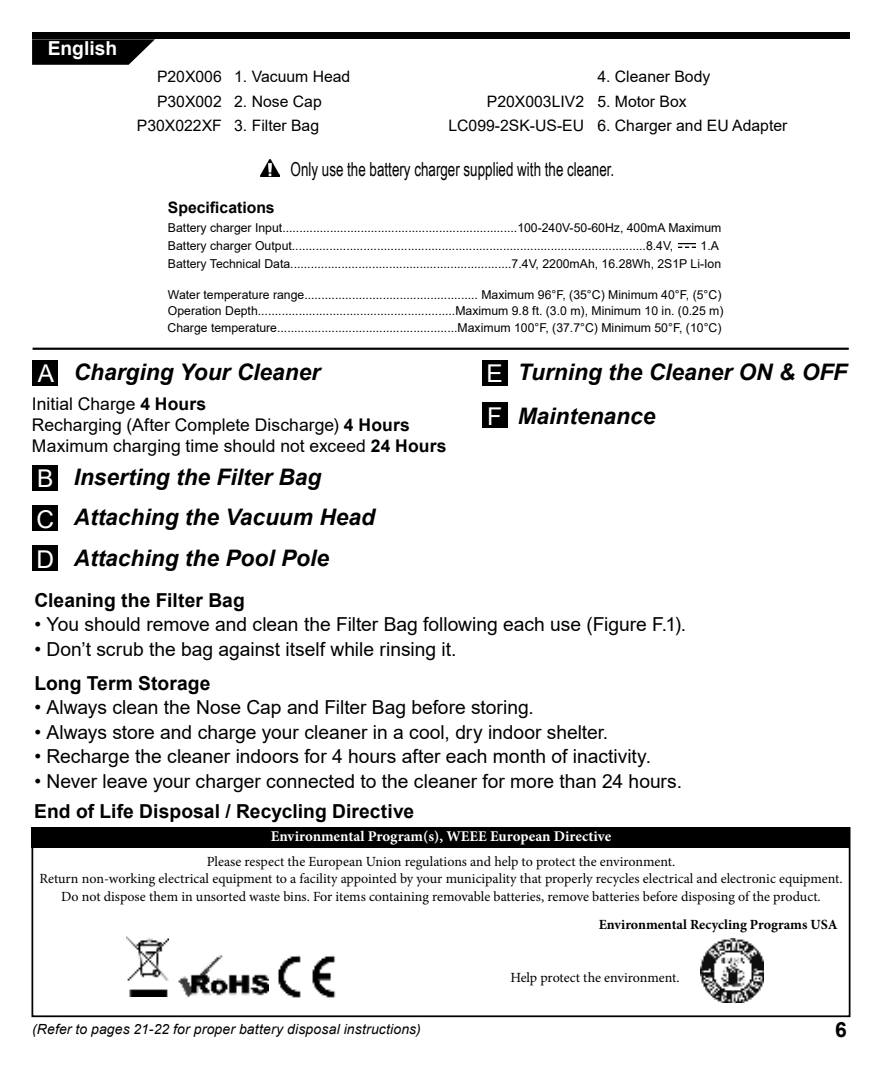
<style>
.page{position:relative;width:882px;height:1071px;background:#fff}
.page>*{position:absolute;margin:0;border:0;box-sizing:border-box;transform-origin:0 0}
.t1{font:24.5px "Arial";color:#fff}
.t2{font:italic 700 22.75px/40.4px "Arial";color:#000}
.t3{font:700 21px "Arial";color:#000}
.t4{font:19.25px "Arial";color:#000}
.t5{font:700 19.25px "Arial";letter-spacing:.005em;color:#000}
.t6{font:19.25px "Arial Narrow";color:#000;scale:.85 1}
.t7{font:700 19.25px "Arial";color:#fff}
.t8{font:17.5px/21px "Arial";letter-spacing:.005em;color:#000}
.t9{font:15.75px/24.5px "Arial";color:#000;text-align:right}
.t10{font:700 15.75px "Arial";color:#000}
.t11{font:700 14.88px "Minion Pro";color:#fff}
.t12{font:14px/17.5px "Minion Pro";color:#000;text-align:center}
.t13{font:italic 14px "Arial";letter-spacing:.01em;color:#000}
.t14{font:700 14px "Minion Pro";color:#000}
.t15{font:12.25px/16.1px "Arial";color:#000}
.s1{font-weight:400;font-style:normal;font-size:24.5px;color:#fff}
.s2{font-weight:700}
</style>
<div class="page">
<img style="left:700px;top:939px;width:63px;height:63px">
<img style="left:126px;top:936px;width:43px;height:60px">
<img style="left:178px;top:955px;width:90px;height:42px">
<img style="left:278px;top:955px;width:58px;height:43px">
<svg style="left:32px;top:39px;width:123px;height:26px"></svg>
<div style="left:32px;top:32px;width:817px;height:7px;background:#000"></div>
<div style="left:33px;top:360px;width:25px;height:26px;background:#000"></div>
<div style="left:33px;top:465px;width:25px;height:26px;background:#000"></div>
<div style="left:33px;top:505px;width:25px;height:26px;background:#000"></div>
<div style="left:33px;top:546px;width:25px;height:25px;background:#000"></div>
<div style="left:482px;top:360px;width:25px;height:26px;background:#000"></div>
<div style="left:482px;top:402px;width:25px;height:26px;background:#000"></div>
<hr style="left:33px;top:348px;width:816px;height:2px;background:#000">
<div style="left:32px;top:827px;width:819px;height:190px;border:2px solid #000"></div>
<div style="left:32px;top:827px;width:819px;height:20px;background:#000"></div>
<img style="left:260px;top:159px;width:20px;height:18px">
<img style="left:679px;top:244px;width:17px;height:3px">
<h3 class="t7" style="left:48px;top:41px;width:71px">English</h3>
<p class="t9" style="left:137px;top:66px;width:86px">P20X006<br>P30X002<br>P30X022XF</p>
<p class="t9" style="left:234px;top:66px;width:118px">1. Vacuum Head</p>
<p class="t9" style="left:234px;top:90px;width:89px">2. Nose Cap</p>
<p class="t9" style="left:234px;top:115px;width:86px">3. Filter Bag</p>
<p class="t9" style="left:448px;top:90px;width:137px">P20X003LIV2<br>LC099-2SK-US-EU</p>
<p class="t9" style="left:597px;top:66px;width:114px">4. Cleaner Body</p>
<p class="t9" style="left:597px;top:90px;width:91px">5. Motor Box</p>
<p class="t9" style="left:597px;top:115px;width:191px">6. Charger and EU Adapter</p>
<h3 class="t6" style="left:291px;top:162px;width:382px">Only use the battery charger supplied with the cleaner.</h3>
<p class="t10" style="left:168px;top:196px;width:108px">Specifications</p>
<p class="t15" style="left:168px;top:239px;width:507px">Battery charger Output........................................................................................................8.4V,</p>
<p class="t15" style="left:701px;top:239px;width:20px">1.A</p>
<p class="t15" style="left:168px;top:288px;width:557px">Water temperature range................................................... Maximum 96°F, (35°C) Minimum 40°F, (5°C)<br>Operation Depth..........................................................Maximum 9.8 ft. (3.0 m), Minimum 10 in. (0.25 m)</p>
<p class="t15" style="left:168px;top:221px;width:555px">Battery charger Input.....................................................................100-240V-50-60Hz, 400mA Maximum</p>
<p class="t15" style="left:168px;top:257px;width:555px">Battery Technical Data.................................................................7.4V, 2200mAh, 16.28Wh, 2S1P Li-Ion</p>
<p class="t15" style="left:168px;top:320px;width:555px">Charge temperature.....................................................Maximum 100°F, (37.7°C) Minimum 50°F, (10°C)</p>
<h2 class="t2" style="left:38px;top:354px;width:284px"><span class="s1">A</span> Charging Your Cleaner</h2>
<h3 class="t8" style="left:32px;top:395px;width:416px">Initial Charge <span class="s2">4 Hours<br></span>Recharging (After Complete Discharge) <span class="s2">4 Hours<br></span>Maximum charging time should not exceed <span class="s2">24 Hours</span></h3>
<h2 class="t2" style="left:37px;top:459px;width:340px"><span class="s1">B</span> Inserting the Filter Bag<br><span class="s1">C</span> Attaching the Vacuum Head</h2>
<h1 class="t1" style="left:37px;top:550px;width:19px">D</h1>
<h2 class="t2" style="left:74px;top:540px;width:257px">Attaching the Pool Pole</h2>
<h1 class="t1" style="left:486px;top:365px;width:18px">E</h1>
<h1 class="t1" style="left:487px;top:407px;width:16px">F</h1>
<h2 class="t2" style="left:518px;top:352px;width:331px;line-height:43.9px">Turning the Cleaner ON &amp; OFF<br>Maintenance</h2>
<h3 class="t5" style="left:34px;top:593px;width:212px">Cleaning the Filter Bag</h3>
<h3 class="t4" style="left:34px;top:617px;width:653px">• You should remove and clean the Filter Bag following each use (Figure F.1).</h3>
<h3 class="t4" style="left:34px;top:642px;width:424px">• Don’t scrub the bag against itself while rinsing it.</h3>
<h3 class="t5" style="left:34px;top:676px;width:178px">Long Term Storage</h3>
<h3 class="t4" style="left:34px;top:700px;width:501px">• Always clean the Nose Cap and Filter Bag before storing.</h3>
<h3 class="t4" style="left:34px;top:725px;width:575px">• Always store and charge your cleaner in a cool, dry indoor shelter.</h3>
<h3 class="t4" style="left:34px;top:749px;width:618px">• Recharge the cleaner indoors for 4 hours after each month of inactivity.</h3>
<h3 class="t4" style="left:34px;top:774px;width:649px">• Never leave your charger connected to the cleaner for more than 24 hours.</h3>
<h3 class="t5" style="left:34px;top:804px;width:381px">End of Life Disposal / Recycling Directive</h3>
<p class="t11" style="left:271px;top:831px;width:342px">Environmental Program(s), WEEE European Directive</p>
<p class="t12" style="left:39px;top:854px;width:805px">Please respect the European Union regulations and help to protect the environment.<br>Return non-working electrical equipment to a facility appointed by your municipality that properly recycles electrical and electronic equipment.<br>Do not dispose them in unsorted waste bins. For items containing removable batteries, remove batteries before disposing of the product.</p>
<p class="t14" style="left:599px;top:919px;width:240px">Environmental Recycling Programs USA</p>
<p class="t13" style="left:32px;top:1024px;width:390px">(Refer to pages 21-22 for proper battery disposal instructions)</p>
<p class="t12" style="left:510px;top:970px;width:171px">Help protect the environment.</p>
<h3 class="t3" style="left:835px;top:1022px;width:13px">6</h3>
</div>
